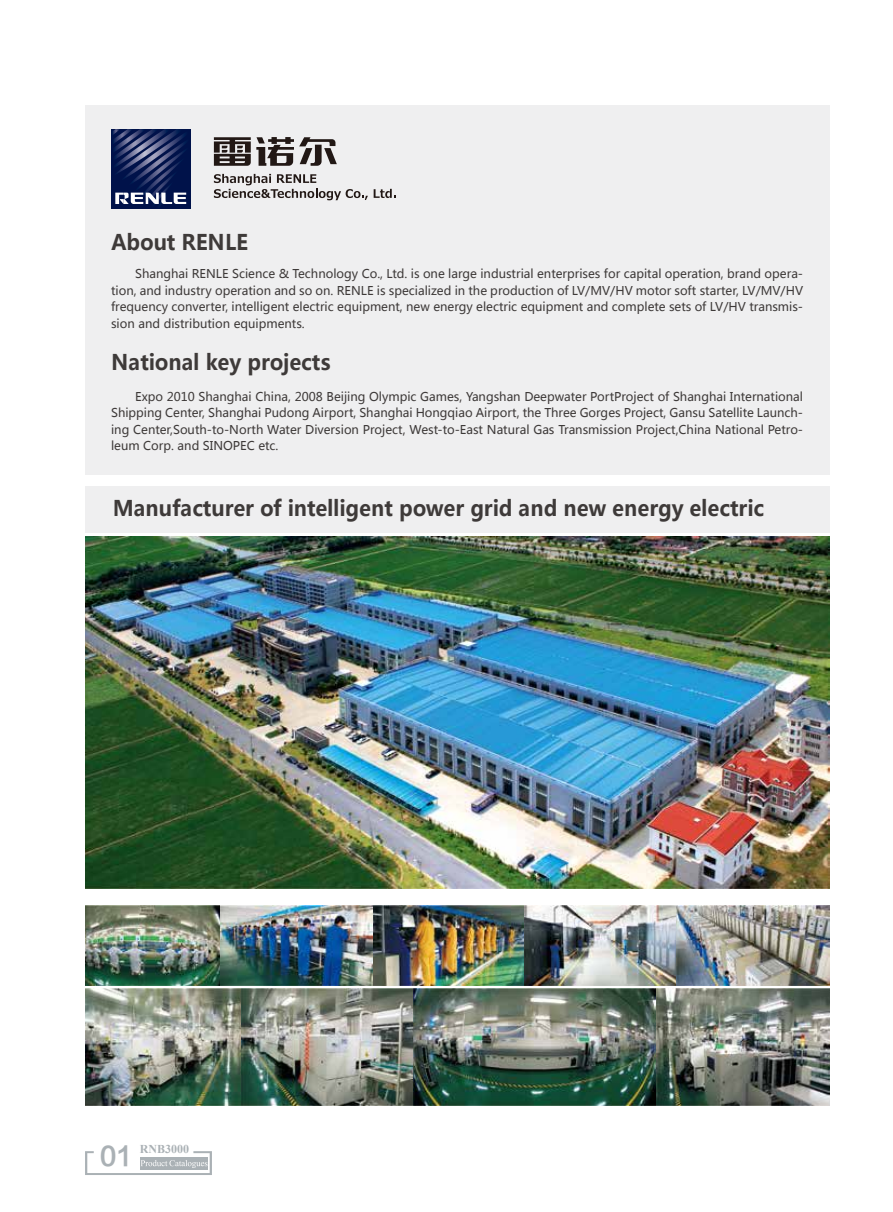
<style>
.page{position:relative;width:893px;height:1212px;background:#fff}
.page>*{position:absolute;margin:0;border:0;box-sizing:border-box;transform-origin:0 0}
.t1{font:25.5px "FZLTCHJW GB1 0";color:#aab1b5}
.t2{font:700 21.45px "Microsoft Ya Hei";color:#3e3a39;scale:.96 1}
.t3{font:12px/16.5px "Microsoft Ya Hei";color:#3e3a39;text-align:justify}
.t4{font:700 12px "Times New Roman";color:#aab1b5}
</style>
<div class="page">
<svg style="left:85px;top:1151px;width:127px;height:24px"></svg>
<div style="left:85px;top:106px;width:744px;height:369px;background:#efeff0"></div>
<div style="left:85px;top:487px;width:744px;height:46px;background:#efeff0"></div>
<svg style="left:111px;top:129px;width:79px;height:79px;background:#2c3a69"></svg>
<svg style="left:214px;top:137px;width:123px;height:29px"></svg>
<svg style="left:214px;top:174px;width:154px;height:26px"></svg>
<svg style="left:374px;top:189px;width:22px;height:9px"></svg>
<img style="left:85px;top:988px;width:744px;height:118px">
<img style="left:85px;top:906px;width:744px;height:79px">
<img style="left:85px;top:536px;width:744px;height:352px">
<h2 class="t2" style="left:111px;top:227px;width:144px">About RENLE</h2>
<p class="t3" style="left:111px;top:265px;width:693px;text-indent:24px">Shanghai RENLE Science &amp; Technology Co., Ltd. is one large industrial enterprises for capital operation, brand opera&shy;tion, and industry operation and so on. RENLE is specialized in the production of LV/MV/HV motor soft starter, LV/MV/HV frequency converter, intelligent electric equipment, new energy electric equipment and complete sets of LV/HV transmis&shy;sion and distribution equipments.</p>
<h2 class="t2" style="left:111px;top:348px;width:230px">National key projects</h2>
<p class="t3" style="left:111px;top:388px;width:693px;text-indent:24px">Expo 2010 Shanghai China, 2008 Beijing Olympic Games, Yangshan Deepwater PortProject of Shanghai International Shipping Center, Shanghai Pudong Airport, Shanghai Hongqiao Airport, the Three Gorges Project, Gansu Satellite Launch&shy;ing Center,South-to-North Water Diversion Project, West-to-East Natural Gas Transmission Project,China National Petro&shy;leum Corp. and SINOPEC etc.</p>
<h2 class="t2" style="left:113px;top:494px;width:680px">Manufacturer of intelligent power grid and new energy electric</h2>
<h1 class="t1" style="left:100px;top:1142px;width:34px">01</h1>
<p class="t4" style="left:140px;top:1140px;width:51px">RNB3000</p>
</div>
